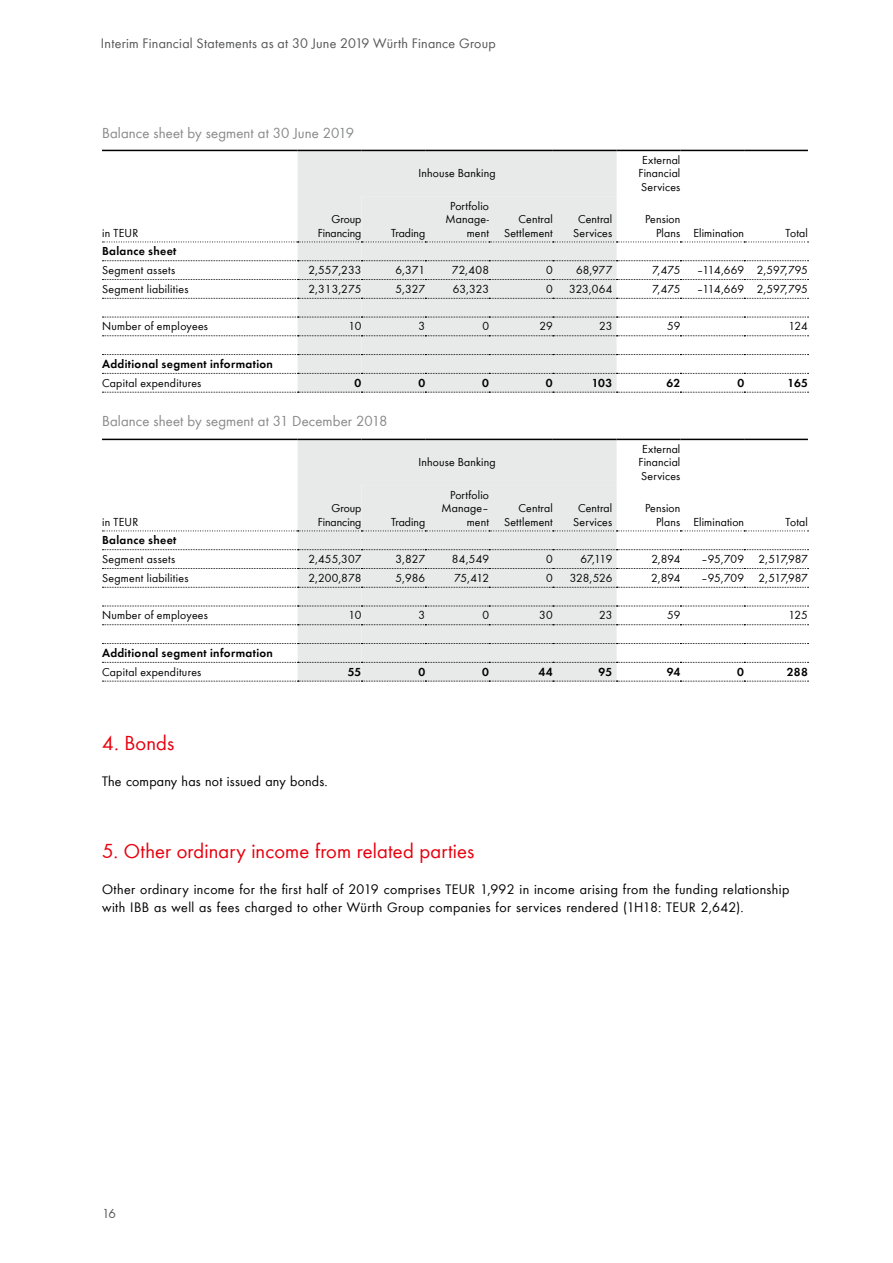
<style>
.page{position:relative;width:893px;height:1263px;background:#fff}
.page>*{position:absolute;margin:0;border:0;box-sizing:border-box;transform-origin:0 0}
.t1{font:21px "Wuerth";letter-spacing:.005em;color:#e7000e}
.t2{font:15px "Wuerth";letter-spacing:.01em;color:#878988}
.t3{font:14.25px/18px "Wuerth";letter-spacing:.025em;color:#000}
.t4{font:14.25px "Wuerth";letter-spacing:.015em;color:#555756}
.t5{font:13.5px "Wuerth";color:#555756}
.t6{font:12px/13.5px "Wuerth";letter-spacing:.015em;color:#000;text-align:right}
.t7{font:600 12px "Wuerth";letter-spacing:.025em;color:#000}
.t8{font:12px "Wuerth";letter-spacing:-.01em;color:#000}
</style>
<div class="page">
<div style="left:298px;top:151px;width:319px;height:241px;background:#e8e9e9"></div>
<div style="left:361px;top:196px;width:256px;height:196px;background:#e8e9e9"></div>
<hr style="left:102px;top:150px;width:196px;height:1px;background:#000">
<hr style="left:298px;top:150px;width:63px;height:1px;background:#000">
<hr style="left:361px;top:150px;width:64px;height:1px;background:#000">
<hr style="left:425px;top:150px;width:64px;height:1px;background:#000">
<hr style="left:489px;top:150px;width:64px;height:1px;background:#000">
<hr style="left:553px;top:150px;width:64px;height:1px;background:#000">
<hr style="left:617px;top:150px;width:63px;height:1px;background:#000">
<hr style="left:680px;top:150px;width:64px;height:1px;background:#000">
<hr style="left:744px;top:150px;width:64px;height:1px;background:#000">
<svg style="left:102px;top:279px;width:706px;height:1px"></svg>
<svg style="left:102px;top:354px;width:706px;height:1px"></svg>
<svg style="left:102px;top:392px;width:706px;height:1px"></svg>
<svg style="left:102px;top:298px;width:706px;height:1px"></svg>
<svg style="left:102px;top:317px;width:706px;height:1px"></svg>
<svg style="left:102px;top:373px;width:706px;height:1px"></svg>
<svg style="left:102px;top:242px;width:706px;height:1px"></svg>
<svg style="left:102px;top:260px;width:706px;height:1px"></svg>
<svg style="left:102px;top:335px;width:706px;height:1px"></svg>
<div style="left:298px;top:440px;width:319px;height:241px;background:#e8e9e9"></div>
<div style="left:361px;top:485px;width:256px;height:196px;background:#e8e9e9"></div>
<hr style="left:102px;top:439px;width:196px;height:1px;background:#000">
<hr style="left:298px;top:439px;width:63px;height:1px;background:#000">
<hr style="left:361px;top:439px;width:64px;height:1px;background:#000">
<hr style="left:425px;top:439px;width:64px;height:1px;background:#000">
<hr style="left:489px;top:439px;width:64px;height:1px;background:#000">
<hr style="left:553px;top:439px;width:64px;height:1px;background:#000">
<hr style="left:617px;top:439px;width:63px;height:1px;background:#000">
<hr style="left:680px;top:439px;width:64px;height:1px;background:#000">
<hr style="left:744px;top:439px;width:64px;height:1px;background:#000">
<svg style="left:102px;top:568px;width:706px;height:1px"></svg>
<svg style="left:102px;top:643px;width:706px;height:1px"></svg>
<svg style="left:102px;top:681px;width:706px;height:1px"></svg>
<svg style="left:102px;top:587px;width:706px;height:1px"></svg>
<svg style="left:102px;top:606px;width:706px;height:1px"></svg>
<svg style="left:102px;top:662px;width:706px;height:1px"></svg>
<svg style="left:102px;top:530px;width:706px;height:1px"></svg>
<svg style="left:102px;top:549px;width:706px;height:1px"></svg>
<svg style="left:102px;top:624px;width:706px;height:1px"></svg>
<p class="t4" style="left:101px;top:34px;width:396px">Interim Financial Statements as at 30 June 2019 Würth Finance Group</p>
<p class="t2" style="left:102px;top:123px;width:254px">Balance sheet by segment at 30 June 2019</p>
<p class="t6" style="left:102px;top:225px;width:38px">in TEUR</p>
<p class="t6" style="left:318px;top:212px;width:45px">Group<br>Financing</p>
<p class="t6" style="left:419px;top:166px;width:79px">Inhouse Banking</p>
<p class="t6" style="left:391px;top:225px;width:36px">Trading</p>
<p class="t6" style="left:446px;top:198px;width:45px">Portfolio<br>Manage&shy;ment</p>
<p class="t6" style="left:638px;top:153px;width:43px;text-align:justify">External Financial Services</p>
<p class="t6" style="left:504px;top:212px;width:50px">Central<br>Settlement</p>
<p class="t6" style="left:573px;top:212px;width:41px;text-align:center">Central<br>Services</p>
<p class="t6" style="left:656px;top:212px;width:90px;text-align:left;text-indent:-11px">Pension<br>Plans Elimination</p>
<p class="t6" style="left:786px;top:225px;width:24px">Total</p>
<p class="t7" style="left:102px;top:243px;width:76px">Balance sheet</p>
<p class="t6" style="left:102px;top:263px;width:75px">Segment assets</p>
<p class="t6" style="left:309px;top:263px;width:54px">2,557,233</p>
<p class="t6" style="left:395px;top:263px;width:31px">6,371</p>
<p class="t6" style="left:452px;top:263px;width:39px">72,408</p>
<p class="t6" style="left:546px;top:263px;width:8px">0</p>
<p class="t6" style="left:576px;top:263px;width:38px">68,977</p>
<p class="t6" style="left:652px;top:263px;width:30px">7,475</p>
<p class="t8" style="left:697px;top:262px;width:113px">–114,669 2,597,795</p>
<p class="t6" style="left:102px;top:282px;width:88px">Segment liabilities</p>
<p class="t6" style="left:309px;top:282px;width:54px">2,313,275</p>
<p class="t6" style="left:395px;top:282px;width:31px">5,327</p>
<p class="t6" style="left:453px;top:282px;width:38px">63,323</p>
<p class="t6" style="left:546px;top:282px;width:8px">0</p>
<p class="t6" style="left:569px;top:282px;width:45px">323,064</p>
<p class="t6" style="left:652px;top:282px;width:30px">7,475</p>
<p class="t8" style="left:697px;top:281px;width:113px">–114,669 2,597,795</p>
<p class="t6" style="left:102px;top:319px;width:108px">Number of employees</p>
<p class="t6" style="left:348px;top:319px;width:14px">10</p>
<p class="t6" style="left:419px;top:319px;width:8px">3</p>
<p class="t6" style="left:482px;top:319px;width:8px">0</p>
<p class="t6" style="left:539px;top:319px;width:15px">29</p>
<p class="t6" style="left:599px;top:319px;width:15px">23</p>
<p class="t6" style="left:667px;top:319px;width:15px">59</p>
<p class="t6" style="left:788px;top:319px;width:21px">124</p>
<p class="t7" style="left:102px;top:355px;width:172px">Additional segment information</p>
<p class="t6" style="left:102px;top:375px;width:101px">Capital expenditures</p>
<p class="t7" style="left:355px;top:374px;width:8px">0</p>
<p class="t7" style="left:418px;top:374px;width:8px">0</p>
<p class="t7" style="left:482px;top:374px;width:8px">0</p>
<p class="t7" style="left:546px;top:374px;width:8px">0</p>
<p class="t7" style="left:592px;top:374px;width:22px">103</p>
<p class="t7" style="left:667px;top:374px;width:15px">62</p>
<p class="t7" style="left:737px;top:374px;width:8px">0</p>
<p class="t7" style="left:788px;top:374px;width:22px">165</p>
<p class="t2" style="left:102px;top:411px;width:287px">Balance sheet by segment at 31 December 2018</p>
<p class="t6" style="left:419px;top:455px;width:79px">Inhouse Banking</p>
<p class="t6" style="left:102px;top:514px;width:38px">in TEUR</p>
<p class="t6" style="left:318px;top:501px;width:45px">Group<br>Financing</p>
<p class="t6" style="left:391px;top:514px;width:36px">Trading</p>
<p class="t6" style="left:442px;top:487px;width:49px">Portfolio<br>Manage– ment</p>
<p class="t6" style="left:638px;top:441px;width:43px;text-align:justify">External Financial Services</p>
<p class="t6" style="left:504px;top:501px;width:50px">Central<br>Settlement</p>
<p class="t6" style="left:573px;top:501px;width:41px;text-align:center">Central<br>Services</p>
<p class="t6" style="left:656px;top:501px;width:90px;text-align:left;text-indent:-11px">Pension<br>Plans Elimination</p>
<p class="t6" style="left:786px;top:514px;width:24px">Total</p>
<p class="t7" style="left:102px;top:532px;width:76px">Balance sheet</p>
<p class="t6" style="left:102px;top:552px;width:75px">Segment assets</p>
<p class="t6" style="left:309px;top:552px;width:54px">2,455,307</p>
<p class="t6" style="left:395px;top:552px;width:31px">3,827</p>
<p class="t6" style="left:452px;top:552px;width:39px">84,549</p>
<p class="t6" style="left:546px;top:552px;width:8px">0</p>
<p class="t6" style="left:580px;top:552px;width:33px">67,119</p>
<p class="t6" style="left:651px;top:552px;width:31px">2,894</p>
<p class="t8" style="left:701px;top:551px;width:108px">–95,709 2,517,987</p>
<p class="t6" style="left:102px;top:571px;width:88px">Segment liabilities</p>
<p class="t6" style="left:309px;top:571px;width:54px">2,200,878</p>
<p class="t6" style="left:395px;top:571px;width:31px">5,986</p>
<p class="t6" style="left:454px;top:571px;width:36px">75,412</p>
<p class="t6" style="left:546px;top:571px;width:8px">0</p>
<p class="t6" style="left:570px;top:571px;width:44px">328,526</p>
<p class="t6" style="left:651px;top:571px;width:31px">2,894</p>
<p class="t8" style="left:701px;top:570px;width:108px">–95,709 2,517,987</p>
<p class="t6" style="left:102px;top:608px;width:108px">Number of employees</p>
<p class="t6" style="left:348px;top:608px;width:14px">10</p>
<p class="t6" style="left:419px;top:608px;width:8px">3</p>
<p class="t6" style="left:482px;top:608px;width:8px">0</p>
<p class="t6" style="left:539px;top:608px;width:15px">30</p>
<p class="t6" style="left:599px;top:608px;width:15px">23</p>
<p class="t6" style="left:667px;top:608px;width:15px">59</p>
<p class="t6" style="left:788px;top:608px;width:21px">125</p>
<p class="t7" style="left:102px;top:644px;width:172px">Additional segment information</p>
<p class="t6" style="left:102px;top:664px;width:101px">Capital expenditures</p>
<p class="t7" style="left:348px;top:663px;width:15px">55</p>
<p class="t7" style="left:418px;top:663px;width:8px">0</p>
<p class="t7" style="left:482px;top:663px;width:8px">0</p>
<p class="t7" style="left:539px;top:663px;width:16px">44</p>
<p class="t7" style="left:599px;top:663px;width:15px">95</p>
<p class="t7" style="left:667px;top:663px;width:15px">94</p>
<p class="t7" style="left:737px;top:663px;width:8px">0</p>
<p class="t7" style="left:787px;top:663px;width:22px">288</p>
<h1 class="t1" style="left:102px;top:729px;width:74px">4. Bonds</h1>
<p class="t3" style="left:102px;top:772px;width:227px">The company has not issued any bonds.</p>
<h1 class="t1" style="left:102px;top:837px;width:374px">5. Other ordinary income from related parties</h1>
<p class="t3" style="left:102px;top:880px;width:689px">Other ordinary income for the first half of 2019 comprises TEUR 1,992 in income arising from the funding relationship with IBB as well as fees charged to other Würth Group companies for services rendered (1H18: TEUR 2,642).</p>
<p class="t5" style="left:102px;top:1204px;width:16px">16</p>
</div>
